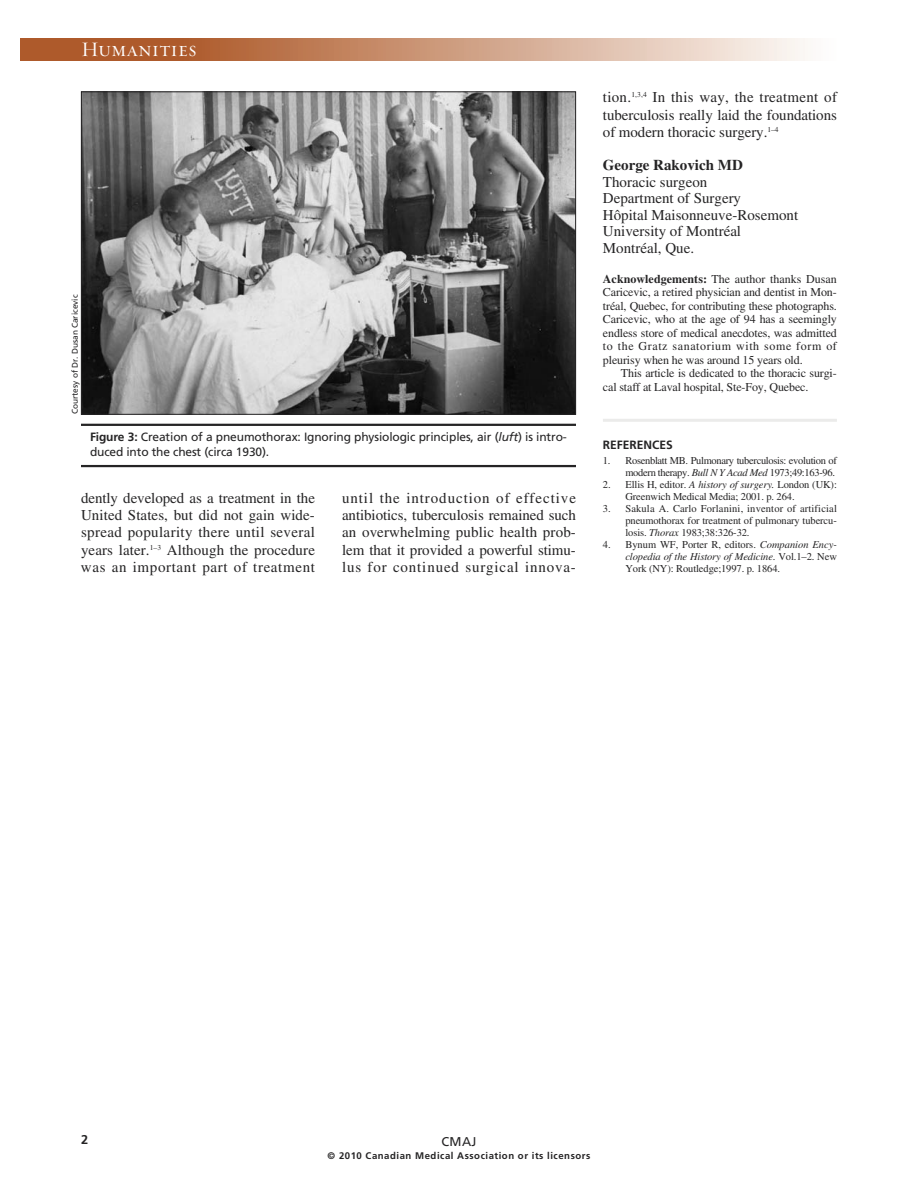
<style>
.page{position:relative;width:918px;height:1188px;background:#fff}
.page>*{position:absolute;margin:0;border:0;box-sizing:border-box;transform-origin:0 0}
.t1{font:21px "Requiem Display HTF Small Caps";letter-spacing:.005em;color:#fff}
.t2{font:15px/17.4px "Times";color:#252425;text-align:justify}
.t3{font:700 15px "Times";color:#252425}
.t4{font:12.75px "Frutiger";color:#252425}
.t5{font:700 12.75px "Frutiger";color:#252425}
.t6{font:12px/13.5px "Times";letter-spacing:-.01em;color:#252425;text-align:justify}
.t7{font:12px/15px "Frutiger";letter-spacing:-.01em;color:#252425}
.t8{font:700 12px "Frutiger";color:#252425}
.t9{font:10.5px/12px "Times";letter-spacing:-.01em;color:#252425;text-align:justify}
.t10{font:10.5px/12px "Times";letter-spacing:-.03em;color:#252425;text-align:right}
.t11{font:700 9.6px "Frutiger";letter-spacing:.055em;color:#252425}
.t12{font:8.25px "Frutiger";color:#252425}
.s1{font-weight:700}
.s2{font-style:italic}
</style>
<div class="page">
<div style="left:20px;top:38px;width:278px;height:23px;background:#ae5a2b"></div>
<div style="left:180px;top:38px;width:657px;height:23px;background:linear-gradient(to right,#ad5929,#fefdfc)"></div>
<hr style="left:603px;top:419px;width:234px;height:3px;background:#ebebea">
<img style="left:83px;top:93px;width:491px;height:320px">
<div style="left:81px;top:91px;width:495px;height:324px;border:1px solid #252425"></div>
<hr style="left:81px;top:424px;width:495px;height:2px;background:#252425">
<hr style="left:81px;top:465px;width:495px;height:2px;background:#252425">
<h1 class="t1" style="left:81px;top:36px;width:117px">Humanities</h1>
<p class="t12" style="left:72px;top:414px;width:121px;rotate:-90deg">Courtesy of Dr. Dusan Caricevic</p>
<p class="t7" style="left:90px;top:430px;width:478px"><span class="s1">Figure 3:</span> Creation of a pneumothorax: Ignoring physiologic principles, air (<span class="s2">luft</span>) is intro&shy;duced into the chest (circa 1930).</p>
<p class="t2" style="left:81px;top:490px;width:236px">dently developed as a treatment in the United States, but did not gain wide&shy;spread popularity there until several years later.<sup>1–3</sup> Although the procedure was an important part of treatment</p>
<p class="t2" style="left:342px;top:490px;width:236px">until the introduction of effective antibiotics, tuberculosis remained such an overwhelming public health prob&shy;lem that it provided a powerful stimu&shy;lus for continued surgical innova-</p>
<p class="t2" style="left:603px;top:90px;width:236px">tion.<sup>1,3,4</sup> In this way, the treatment of tuberculosis really laid the foundations of modern thoracic surgery.<sup>1–4</sup></p>
<p class="t3" style="left:603px;top:160px;width:141px">George Rakovich MD</p>
<p class="t2" style="left:603px;top:175px;width:197px;line-height:16.5px;text-align:left">Thoracic surgeon<br>Department of Surgery<br>Hôpital Maisonneuve-Rosemont<br>University of Montréal<br>Montréal, Que.</p>
<p class="t6" style="left:603px;top:273px;width:236px"><span class="s1">Acknowledgements:</span> The author thanks Dusan Caricevic, a retired physician and dentist in Mon&shy;tréal, Quebec, for contributing these photographs.<br>Caricevic, who at the age of 94 has a seemingly endless store of medical anecdotes, was admitted to the Gratz sanatorium with some form of pleurisy when he was around 15 years old.</p>
<p class="t6" style="left:603px;top:368px;width:235px;text-indent:18px">This article is dedicated to the thoracic surgi&shy;cal staff at Laval hospital, Ste-Foy, Quebec.</p>
<p class="t8" style="left:603px;top:440px;width:71px">REFERENCES</p>
<p class="t10" style="left:603px;top:455px;width:236px">1. Rosenblatt MB. Pulmonary tuberculosis: evolution of modern therapy. <span class="s2">Bull N Y Acad Med</span> 1973;49:163-96.</p>
<p class="t9" style="left:625px;top:479px;width:213px;text-indent:-23px">2. Ellis H, editor. <span class="s2">A history of surgery.</span> London (UK):<br>Greenwich Medical Media; 2001. p. 264.</p>
<p class="t9" style="left:625px;top:503px;width:213px;text-indent:-23px">3. Sakula A. Carlo Forlanini, inventor of artificial pneumothorax for treatment of pulmonary tubercu&shy;losis. <span class="s2">Thorax</span> 1983;38:326-32.</p>
<p class="t9" style="left:625px;top:539px;width:213px;text-indent:-23px">4. Bynum WF, Porter R, editors. <span class="s2">Companion Ency&shy;clopedia of the History of Medicine</span>. Vol.1–2. New York (NY): Routledge;1997. p. 1864.</p>
<p class="t5" style="left:81px;top:1135px;width:9px">2</p>
<p class="t4" style="left:441px;top:1136px;width:37px">CMAJ</p>
<p class="t11" style="left:328px;top:1152px;width:264px">© 2010 Canadian Medical Association or its licensors</p>
</div>
